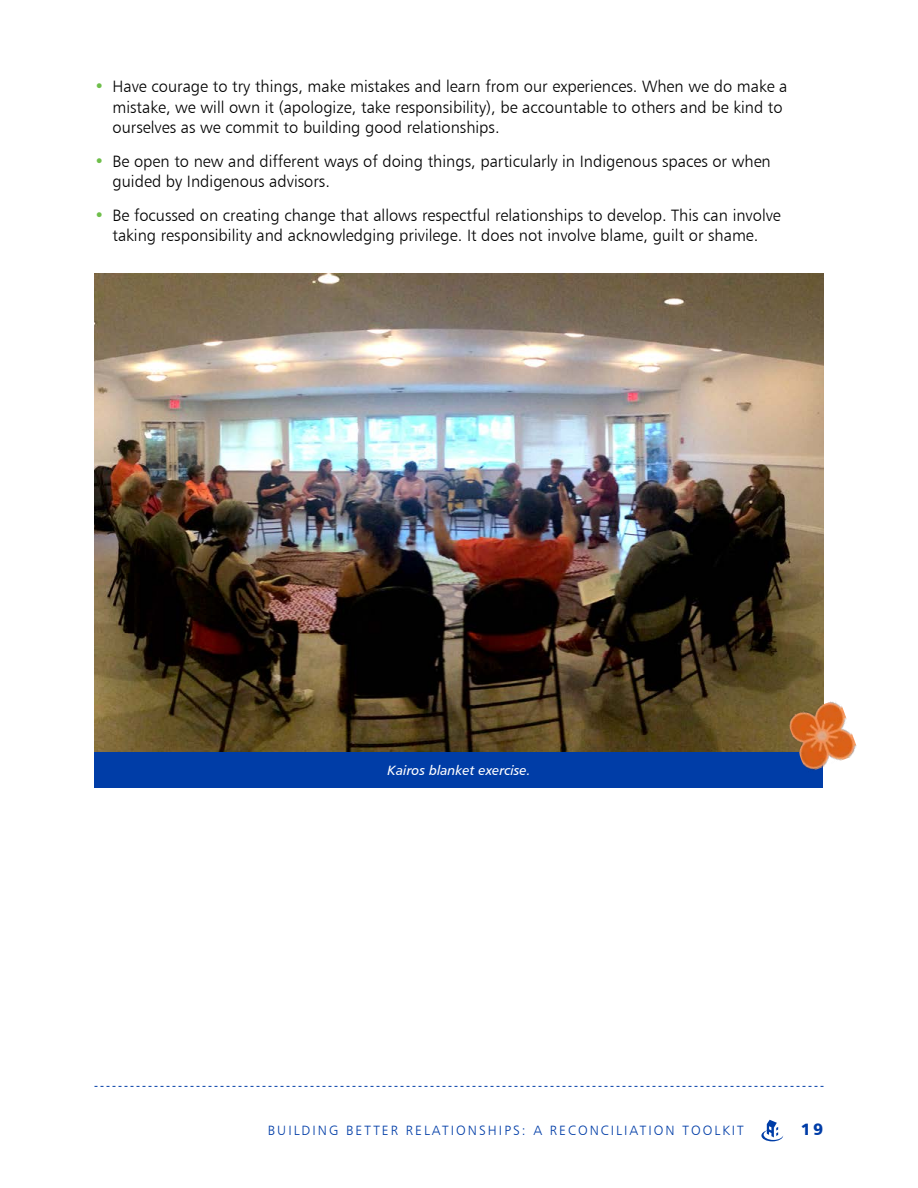
<style>
.page{position:relative;width:918px;height:1188px;background:#fff}
.page>*{position:absolute;margin:0;border:0;box-sizing:border-box;transform-origin:0 0}
.t1{font:16.5px/20.2px "Humanist 777 BT Light B";color:#000}
.t2{font:16.5px "Humanist 777 BT Black B";color:#003da7}
.t3{font:13.5px "Humanist 777 BT Light B";letter-spacing:.15em;color:#003da7}
.t4{font:13.5px "Humanist 777 BT Italic B";color:#fff}
.s1{color:#6ebe4a}
</style>
<div class="page">
<svg style="left:761px;top:1120px;width:22px;height:21px"></svg>
<svg style="left:94px;top:1086px;width:730px;height:1px"></svg>
<img style="left:94px;top:273px;width:730px;height:479px">
<div style="left:94px;top:752px;width:730px;height:36px;background:#003da7"></div>
<img style="left:786px;top:699px;width:71px;height:74px">
<p class="t1" style="left:112px;top:76px;width:677px;text-indent:-18px"><span class="s1">•</span> Have courage to try things, make mistakes and learn from our experiences. When we do make a mistake, we will own it (apologize, take responsibility), be accountable to others and be kind to ourselves as we commit to building good relationships.</p>
<p class="t1" style="left:112px;top:151px;width:660px;text-indent:-18px"><span class="s1">•</span> Be open to new and different ways of doing things, particularly in Indigenous spaces or when guided by Indigenous advisors.</p>
<p class="t1" style="left:94px;top:205px;width:688px;text-align:center"><span class="s1">•</span> Be focussed on creating change that allows respectful relationships to develop. This can involve taking responsibility and acknowledging privilege. It does not involve blame, guilt or shame.</p>
<p class="t4" style="left:387px;top:762px;width:145px">Kairos blanket exercise.</p>
<p class="t3" style="left:268px;top:1122px;width:478px">BUILDING BETTER RELATIONSHIPS: A RECONCILIATION TOOLKIT</p>
<p class="t2" style="left:801px;top:1119px;width:24px">19</p>
</div>
